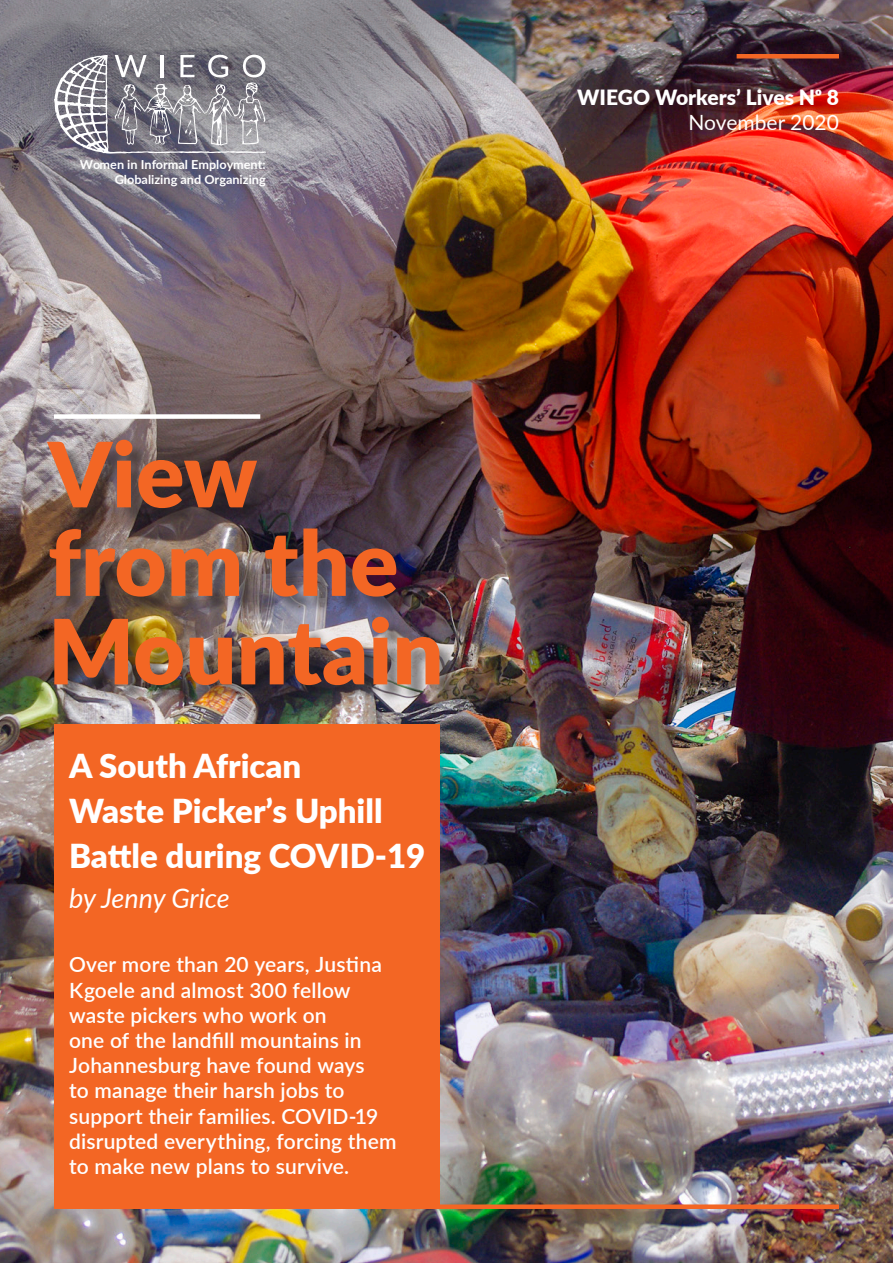
<style>
.page{position:relative;width:893px;height:1263px;background:#fff}
.page>*{position:absolute;margin:0;border:0;box-sizing:border-box;transform-origin:0 0}
.t1{font:900 90px/88.5px "Lato";color:#f36624}
.t2{font:900 33px/45px "Lato";color:#fff}
.t3{font:italic 27px "Lato";letter-spacing:-.01em;color:#fff}
.t4{font:600 21px/25.2px "Lato";letter-spacing:.01em;color:#fff}
.t5{font:900 21px "Lato";color:#fff}
.t6{font:21px "Lato";color:#fff}
.t7{font:700 12.45px/14.9px "Lato";color:#fff;text-align:right}
</style>
<div class="page">
<img style="left:0;top:0;width:893px;height:1263px">
<div style="left:737px;top:54px;width:102px;height:5px;background:#f36624"></div>
<div style="left:54px;top:724px;width:386px;height:485px;background:#f36624"></div>
<div style="left:50px;top:443px;width:408px;height:260px;background:#231f20;opacity:.5"></div>
<div style="left:54px;top:414px;width:206px;height:5px;background:#fff"></div>
<svg style="left:54px;top:55px;width:212px;height:99px;background:#908e97"></svg>
<div style="left:54px;top:1204px;width:785px;height:5px;background:#f36624"></div>
<p class="t7" style="left:80px;top:158px;width:188px">Women in Informal Employment:<br>Globalizing and Organizing</p>
<h1 class="t1" style="left:48px;top:426px;width:397px">View from the<br>Mountain</h1>
<h2 class="t2" style="left:69px;top:745px;width:358px">A South African<br>Waste Picker’s Uphill<br>Battle during COVID-19</h2>
<p class="t3" style="left:69px;top:888px;width:162px">by Jenny Grice</p>
<p class="t4" style="left:69px;top:951px;width:329px">Over more than 20 years, Justina<br>Kgoele and almost 300 fellow waste pickers who work on<br>one of the landfill mountains in<br>Johannesburg have found ways<br>to manage their harsh jobs to support their families. COVID-19 disrupted everything, forcing them to make new plans to survive.</p>
<p class="t5" style="left:577px;top:81px;width:263px">WIEGO Workers’ Lives No 8</p>
<p class="t6" style="left:689px;top:114px;width:152px">November 2020</p>
</div>
